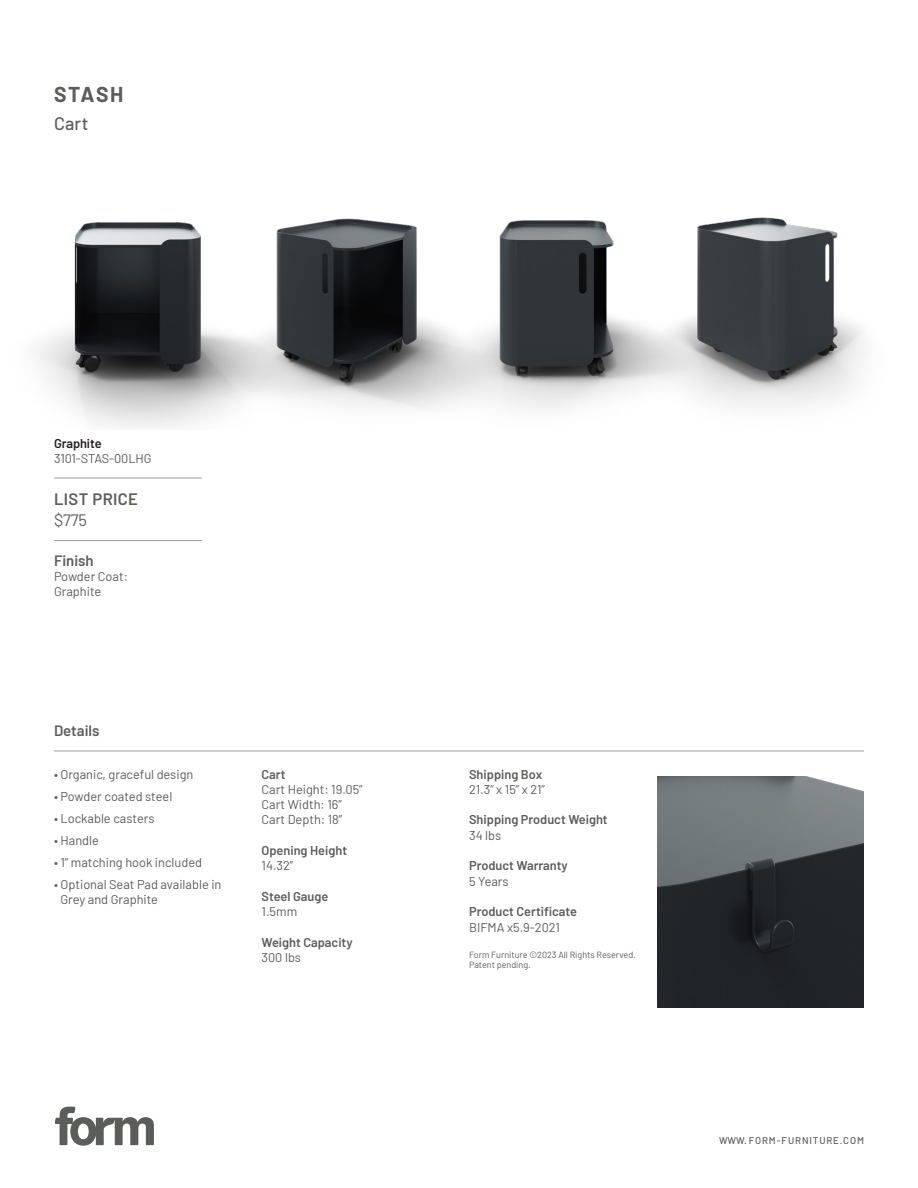
<style>
.page{position:relative;width:918px;height:1188px;background:#fff}
.page>*{position:absolute;margin:0;border:0;box-sizing:border-box;transform-origin:0 0}
.t1{font:700 21px "Barlow";letter-spacing:.07em;color:#5b5d59}
.t2{font:500 18px "Barlow";color:#5b5d59}
.t3{font:600 16.5px "Barlow";letter-spacing:.025em;color:#5b5d59}
.t4{font:16.5px "Barlow";color:#5b5d59}
.t5{font:600 15px "Barlow";color:#5b5d59}
.t6{font:12.75px/15.3px "Barlow";color:#5b5d59}
.t7{font:600 12.75px "Barlow";color:#5b5d59}
.t8{font:500 9.75px "Barlow";letter-spacing:.09em;color:#5b5d59}
.t9{font:9px/10.8px "Barlow";color:#5b5d59}
.s1{font-weight:600;color:#231f20}
</style>
<div class="page">
<svg style="left:55px;top:1107px;width:99px;height:39px"></svg>
<hr style="left:54px;top:540px;width:148px;height:1px;background:#9c9ca0">
<hr style="left:54px;top:478px;width:148px;height:1px;background:#9c9ca0">
<hr style="left:54px;top:751px;width:810px;height:1px;background:#9c9ca0">
<img style="left:658px;top:777px;width:206px;height:230px">
<img style="left:36px;top:222px;width:189px;height:206px">
<img style="left:225px;top:218px;width:208px;height:191px">
<img style="left:433px;top:220px;width:210px;height:191px">
<img style="left:643px;top:217px;width:221px;height:190px">
<p class="t1" style="left:54px;top:79px;width:71px">STASH</p>
<p class="t2" style="left:54px;top:111px;width:36px">Cart</p>
<p class="t6" style="left:54px;top:435px;width:99px"><span class="s1">Graphite<br></span>3101-STAS-00LHG</p>
<p class="t3" style="left:54px;top:487px;width:86px">LIST PRICE</p>
<p class="t4" style="left:54px;top:508px;width:35px">$775</p>
<p class="t5" style="left:54px;top:549px;width:41px">Finish</p>
<p class="t6" style="left:54px;top:568px;width:76px">Powder Coat:<br>Graphite</p>
<p class="t5" style="left:54px;top:720px;width:47px">Details</p>
<p class="t6" style="left:54px;top:765px;width:141px">• Organic, graceful design</p>
<p class="t6" style="left:54px;top:787px;width:120px">• Powder coated steel</p>
<p class="t6" style="left:54px;top:809px;width:102px">• Lockable casters</p>
<p class="t6" style="left:54px;top:832px;width:46px">• Handle</p>
<p class="t6" style="left:54px;top:854px;width:150px">• 1” matching hook included</p>
<p class="t6" style="left:60px;top:876px;width:162px;text-indent:-6px">• Optional Seat Pad available in<br>Grey and Graphite</p>
<p class="t7" style="left:262px;top:765px;width:26px">Cart</p>
<p class="t6" style="left:262px;top:781px;width:103px">Cart Height: 19.05”</p>
<p class="t6" style="left:262px;top:796px;width:82px">Cart Width: 16”</p>
<p class="t6" style="left:262px;top:811px;width:82px">Cart Depth: 18”</p>
<p class="t7" style="left:262px;top:841px;width:87px">Opening Height</p>
<p class="t6" style="left:262px;top:857px;width:33px">14.32”</p>
<p class="t7" style="left:262px;top:887px;width:68px">Steel Gauge</p>
<p class="t6" style="left:262px;top:903px;width:37px">1.5mm</p>
<p class="t7" style="left:262px;top:933px;width:93px">Weight Capacity</p>
<p class="t6" style="left:262px;top:949px;width:41px">300 lbs</p>
<p class="t7" style="left:469px;top:765px;width:75px">Shipping Box</p>
<p class="t6" style="left:469px;top:781px;width:77px">21.3” x 15” x 21”</p>
<p class="t7" style="left:469px;top:811px;width:140px">Shipping Product Weight</p>
<p class="t6" style="left:469px;top:827px;width:34px">34 lbs</p>
<p class="t7" style="left:469px;top:856px;width:100px">Product Warranty</p>
<p class="t6" style="left:469px;top:872px;width:41px">5 Years</p>
<p class="t7" style="left:469px;top:902px;width:109px">Product Certificate</p>
<p class="t6" style="left:469px;top:918px;width:92px">BIFMA x5.9-2021</p>
<p class="t9" style="left:469px;top:948px;width:168px">Form Furniture ©2023 All Rights Reserved.<br>Patent pending.</p>
<p class="t8" style="left:719px;top:1133px;width:146px">WWW. FORM-FURNITURE.COM</p>
</div>
